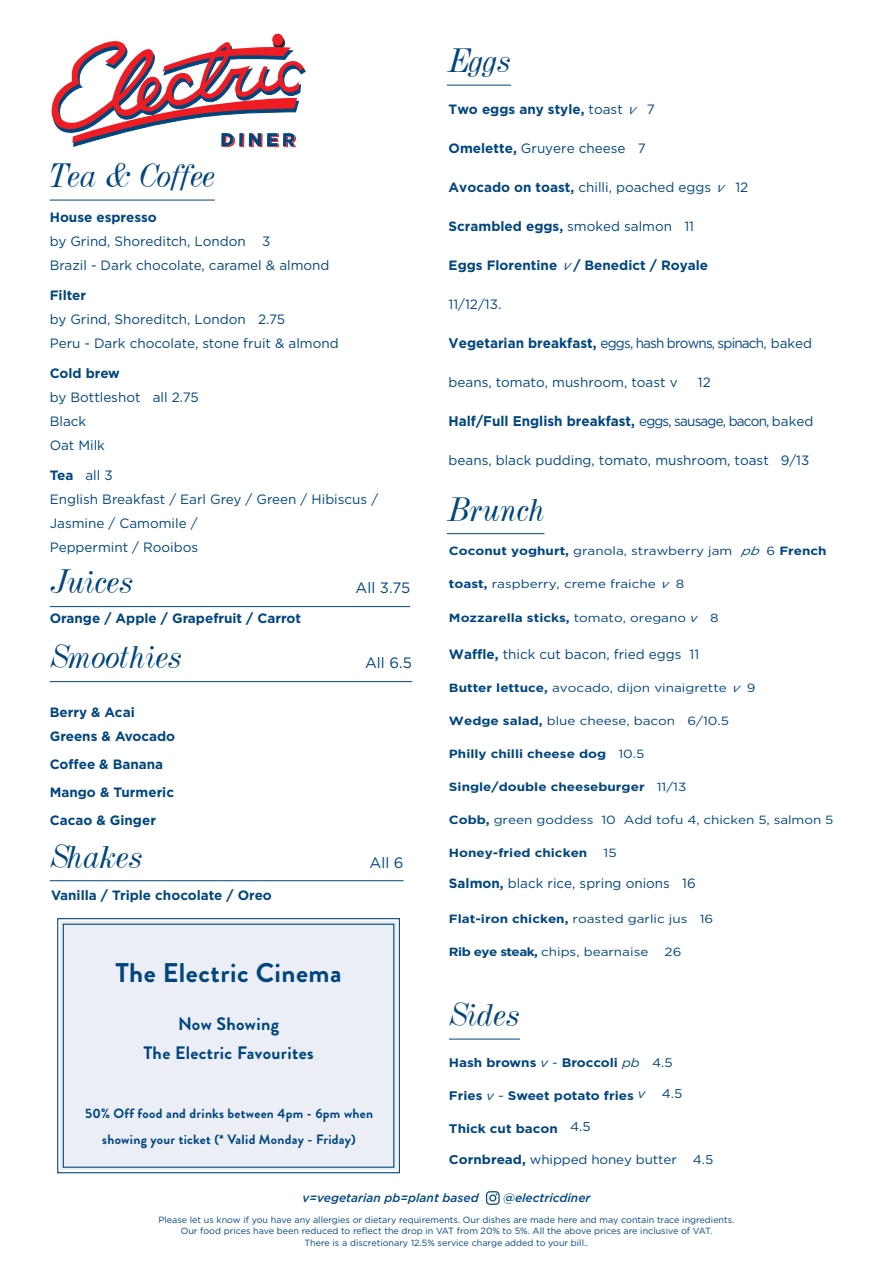
<style>
.page{position:relative;width:893px;height:1263px;background:#fff}
.page>*{position:absolute;margin:0;border:0;box-sizing:border-box;transform-origin:0 0}
.t1{font:italic 36px "Dubiel";color:#00467e}
.t2{font:700 27px "Brandon Grotesque";letter-spacing:.02em;color:#00467e}
.t3{font:700 18px "Brandon Grotesque";letter-spacing:.02em;color:#00467e}
.t4{font:15px "Gotham";color:#00467e}
.t5{font:700 14.1px "Gotham";color:#00467e;scale:.96 1}
.t6{font:14.1px "Gotham";letter-spacing:-.06em;color:#00467e;scale:.96 1}
.t7{font:13.5px/24px "Gotham";color:#00467e}
.t8{font:700 13.5px/24px "Gotham";color:#00467e}
.t9{font:700 13.5px/25.5px "Brandon Grotesque";letter-spacing:.02em;color:#00467e;text-align:center}
.t10{font:12.75px "Gotham";letter-spacing:-.01em;color:#00467e;scale:1.06 1}
.t11{font:700 12.45px "Gotham";color:#00467e;scale:1.09 1}
.t12{font:italic 500 12px "Gotham";color:#00467e}
.t13{font:11.85px "Gotham";color:#00467e;scale:1.14 1}
.t14{font:700 11.85px "Gotham";color:#00467e;scale:1.14 1}
.t15{font:9px/12px "Gotham";color:#00467e;text-align:center}
.s1{font-weight:700}
.s2{font-weight:400}
.s3{font-weight:400;font-style:italic}
.s4{font-style:italic}
.s5{font-size:13.5px}
.s6{font-weight:400;font-size:13.5px}
.s7{font-weight:400;font-style:italic;font-size:12.75px}
.s8{font-weight:400;font-size:12.75px}
</style>
<div class="page">
<hr style="left:50px;top:681px;width:362px;height:1px;background:#00467e">
<hr style="left:50px;top:200px;width:165px;height:1px;background:#00467e">
<hr style="left:50px;top:606px;width:360px;height:1px;background:#00467e">
<hr style="left:50px;top:880px;width:354px;height:1px;background:#00467e">
<svg style="left:51px;top:33px;width:255px;height:114px"></svg>
<hr style="left:447px;top:85px;width:64px;height:1px;background:#00467e">
<hr style="left:447px;top:533px;width:97px;height:1px;background:#00467e">
<div style="left:57px;top:918px;width:343px;height:256px;background:#ebeff5"></div>
<div style="left:63px;top:924px;width:331px;height:244px;border:1px solid #00467e"></div>
<hr style="left:449px;top:1039px;width:71px;height:1px;background:#00467e">
<svg style="left:486px;top:1191px;width:14px;height:14px"></svg>
<p class="t1" style="left:50px;top:157px;width:167px">Tea &amp; Coffee</p>
<p class="t8" style="left:50px;top:205px;width:108px">House espresso</p>
<p class="t7" style="left:50px;top:229px;width:222px">by Grind, Shoreditch, London 3</p>
<p class="t7" style="left:50px;top:253px;width:281px">Brazil - Dark chocolate, caramel &amp; almond</p>
<p class="t8" style="left:50px;top:283px;width:38px">Filter</p>
<p class="t7" style="left:50px;top:307px;width:237px">by Grind, Shoreditch, London 2.75</p>
<p class="t7" style="left:50px;top:331px;width:291px">Peru - Dark chocolate, stone fruit &amp; almond</p>
<p class="t8" style="left:50px;top:361px;width:72px">Cold brew</p>
<p class="t7" style="left:50px;top:385px;width:150px">by Bottleshot all 2.75</p>
<p class="t7" style="left:50px;top:409px;width:38px">Black</p>
<p class="t7" style="left:50px;top:433px;width:57px">Oat Milk</p>
<p class="t7" style="left:50px;top:463px;width:64px"><span class="s1">Tea</span> all 3</p>
<p class="t7" style="left:50px;top:487px;width:330px">English Breakfast / Earl Grey / Green / Hibiscus /<br>Jasmine / Camomile /</p>
<p class="t7" style="left:50px;top:535px;width:150px">Peppermint / Rooibos</p>
<p class="t1" style="left:50px;top:564px;width:85px">Juices</p>
<p class="t8" style="left:50px;top:606px;width:253px">Orange / Apple / Grapefruit / Carrot</p>
<p class="t1" style="left:50px;top:639px;width:134px">Smoothies</p>
<p class="t8" style="left:50px;top:700px;width:127px">Berry &amp; Acai<br>Greens &amp; Avocado</p>
<p class="t8" style="left:50px;top:752px;width:115px">Coffee &amp; Banana</p>
<p class="t8" style="left:50px;top:780px;width:126px">Mango &amp; Turmeric</p>
<p class="t8" style="left:50px;top:808px;width:108px">Cacao &amp; Ginger</p>
<p class="t1" style="left:50px;top:838px;width:95px">Shakes</p>
<p class="t8" style="left:51px;top:883px;width:222px">Vanilla / Triple chocolate / Oreo</p>
<p class="t4" style="left:356px;top:578px;width:56px">All 3.75</p>
<p class="t4" style="left:365px;top:654px;width:48px">All 6.5</p>
<p class="t4" style="left:370px;top:853px;width:35px">All 6</p>
<p class="t2" style="left:115px;top:954px;width:228px">The Electric Cinema</p>
<p class="t3" style="left:178px;top:1011px;width:103px">Now Showing</p>
<p class="t3" style="left:143px;top:1041px;width:172px">The Electric Favourites</p>
<p class="t9" style="left:85px;top:1101px;width:290px">50% Off food and drinks between 4pm - 6pm when showing your ticket (* Valid Monday - Friday)</p>
<p class="t1" style="left:447px;top:43px;width:66px">Eggs</p>
<p class="t8" style="left:449px;top:97px;width:208px">Two eggs any style, <span class="s2">toast</span> <span class="s3">v</span> <span class="s2">7</span></p>
<p class="t7" style="left:449px;top:136px;width:199px"><span class="s1">Omelette,</span> Gruyere cheese 7</p>
<p class="t7" style="left:449px;top:175px;width:301px"><span class="s1">Avocado on toast,</span> chilli, poached eggs <span class="s4">v</span> 12</p>
<p class="t8" style="left:449px;top:214px;width:247px">Scrambled eggs, <span class="s2">smoked salmon 11</span></p>
<p class="t8" style="left:449px;top:253px;width:261px">Eggs Florentine <span class="s3">v</span>/ Benedict / Royale</p>
<p class="t7" style="left:449px;top:292px;width:54px">11/12/13.</p>
<p class="t6" style="left:449px;top:334px;width:380px"><span class="s1">Vegetarian breakfast,</span> eggs, hash browns, spinach<span class="s5">, baked</span></p>
<p class="t7" style="left:449px;top:370px;width:230px">beans, tomato, mushroom, toast v</p>
<p class="t7" style="left:698px;top:370px;width:14px">12</p>
<p class="t5" style="left:449px;top:412px;width:381px">Half/Full English breakfast, <span class="s2">eggs, sausage, bacon,</span> <span class="s6">baked</span></p>
<p class="t7" style="left:449px;top:448px;width:362px">beans, black pudding, tomato, mushroom, toast 9/13</p>
<p class="t1" style="left:447px;top:491px;width:99px">Brunch</p>
<p class="t13" style="left:449px;top:544px;width:333px"><span class="s1">Coconut yoghurt,</span> granola, strawberry jam <span class="s4">pb</span> 6 <span class="s1">French</span></p>
<p class="t13" style="left:449px;top:577px;width:208px"><span class="s1">toast,</span> raspberry, creme fraiche <span class="s4">v</span> 8</p>
<p class="t14" style="left:449px;top:609px;width:238px">Mozzarella sticks, <span class="s2">tomato, oregano</span> <span class="s3">v</span> <span class="s2">8</span></p>
<p class="t7" style="left:449px;top:642px;width:252px"><span class="s1">Waffle,</span> thick cut bacon, fried eggs 11</p>
<p class="t13" style="left:449px;top:680px;width:271px"><span class="s1">Butter lettuce,</span> avocado, dijon vinaigrette <span class="s4">v</span> 9</p>
<p class="t13" style="left:449px;top:713px;width:247px"><span class="s1">Wedge salad,</span> blue cheese, bacon 6/10.5</p>
<p class="t14" style="left:449px;top:746px;width:173px">Philly chilli cheese dog <span class="s2">10.5</span></p>
<p class="t14" style="left:449px;top:779px;width:210px">Single/double cheeseburger <span class="s2">11/13</span></p>
<p class="t13" style="left:449px;top:812px;width:339px"><span class="s1">Cobb,</span> green goddess 10 Add tofu 4, chicken 5, salmon 5</p>
<p class="t14" style="left:449px;top:845px;width:123px">Honey-fried chicken</p>
<p class="t13" style="left:604px;top:845px;width:13px">15</p>
<p class="t7" style="left:449px;top:871px;width:248px"><span class="s1">Salmon,</span> black rice, spring onions 16</p>
<p class="t13" style="left:449px;top:911px;width:233px"><span class="s1">Flat-iron chicken,</span> roasted garlic jus 16</p>
<p class="t13" style="left:449px;top:944px;width:176px"><span class="s1">Rib eye steak,</span> chips, bearnaise</p>
<p class="t13" style="left:665px;top:944px;width:16px">26</p>
<p class="t1" style="left:449px;top:996px;width:73px">Sides</p>
<p class="t11" style="left:449px;top:1054px;width:207px">Hash browns <span class="s3">v</span> <span class="s2">-</span> Broccoli <span class="s3">pb</span> <span class="s2">4.5</span></p>
<p class="t11" style="left:449px;top:1087px;width:182px">Fries <span class="s3">v -</span> Sweet potato fries <span class="s7">v</span></p>
<p class="t10" style="left:662px;top:1085px;width:21px">4.5</p>
<p class="t11" style="left:449px;top:1120px;width:132px">Thick cut bacon <span class="s8">4.5</span></p>
<p class="t10" style="left:449px;top:1151px;width:217px"><span class="s1">Cornbread,</span> whipped honey butter</p>
<p class="t10" style="left:693px;top:1151px;width:21px">4.5</p>
<p class="t12" style="left:302px;top:1190px;width:178px">v=vegetarian pb=plant based</p>
<p class="t12" style="left:503px;top:1190px;width:89px">@electricdiner</p>
<p class="t15" style="left:158px;top:1214px;width:578px">Please let us know if you have any allergies or dietary requirements. Our dishes are made here and may contain trace ingredients.</p>
<p class="t15" style="left:181px;top:1225px;width:533px">Our food prices have been reduced to reflect the drop in VAT from 20% to 5%. All the above prices are inclusive of VAT.<br>There is a discretionary 12.5% service charge added to your bill..</p>
</div>
